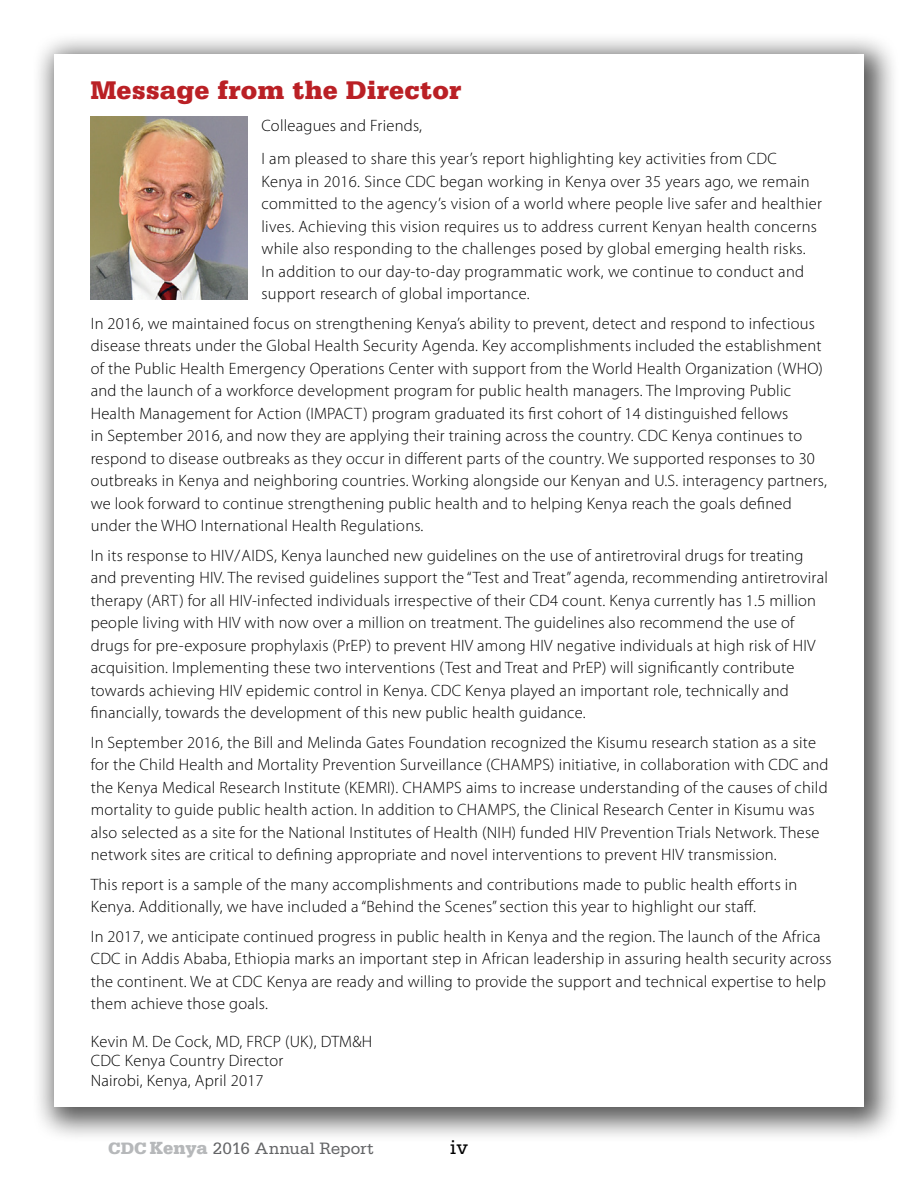
<style>
.page{position:relative;width:918px;height:1188px;background:#fff}
.page>*{position:absolute;margin:0;border:0;box-sizing:border-box;transform-origin:0 0}
.t1{font:900 27px "Serifa Std";letter-spacing:.015em;color:#ba2025}
.t2{font:21px "Serifa Std";color:#000}
.t3{font:17.4px "Serifa Std";letter-spacing:-.005em;color:#636466}
.P__First_Paragraph{font:300 16.5px/22.5px "Myriad Pro";letter-spacing:.015em;color:#000}
.s1{font-weight:900;color:#b6b8ba}
.s2{font-weight:900;font-size:18.6px;color:#b6b8ba}
</style>
<div class="page">
<div style="left:31px;top:32px;width:869px;height:1111px;background:#000;opacity:.66"></div>
<div style="left:54px;top:54px;width:810px;height:1053px;background:#fff"></div>
<img style="left:90px;top:117px;width:1px;height:182px">
<img style="left:91px;top:117px;width:157px;height:182px">
<h2 class="t1" style="left:91px;top:74px;width:372px">Message from the Director</h2>
<p class="P__First_Paragraph" style="left:261px;top:115px;width:162px">Colleagues and Friends,</p>
<p class="P__First_Paragraph" style="left:261px;top:148px;width:562px">I am pleased to share this year’s report highlighting key activities from CDC Kenya in 2016. Since CDC began working in Kenya over 35 years ago, we remain committed to the agency’s vision of a world where people live safer and healthier lives. Achieving this vision requires us to address current Kenyan health concerns while also responding to the challenges posed by global emerging health risks.<br>In addition to our day-to-day programmatic work, we continue to conduct and support research of global importance.</p>
<p class="P__First_Paragraph" style="left:91px;top:312px;width:738px">In 2016, we maintained focus on strengthening Kenya’s ability to prevent, detect and respond to infectious disease threats under the Global Health Security Agenda. Key accomplishments included the establishment of the Public Health Emergency Operations Center with support from the World Health Organization (WHO) and the launch of a workforce development program for public health managers. The Improving Public Health Management for Action (IMPACT) program graduated its first cohort of 14 distinguished fellows<br>in September 2016, and now they are applying their training across the country. CDC Kenya continues to respond to disease outbreaks as they occur in different parts of the country. We supported responses to 30 outbreaks in Kenya and neighboring countries. Working alongside our Kenyan and U.S. interagency partners, we look forward to continue strengthening public health and to helping Kenya reach the goals defined under the WHO International Health Regulations.</p>
<p class="P__First_Paragraph" style="left:91px;top:544px;width:739px">In its response to HIV/AIDS, Kenya launched new guidelines on the use of antiretroviral drugs for treating and preventing HIV. The revised guidelines support the “Test and Treat” agenda, recommending antiretroviral therapy (ART) for all HIV-infected individuals irrespective of their CD4 count. Kenya currently has 1.5 million people living with HIV with now over a million on treatment. The guidelines also recommend the use of drugs for pre-exposure prophylaxis (PrEP) to prevent HIV among HIV negative individuals at high risk of HIV acquisition. Implementing these two interventions (Test and Treat and PrEP) will significantly contribute towards achieving HIV epidemic control in Kenya. CDC Kenya played an important role, technically and financially, towards the development of this new public health guidance.</p>
<p class="P__First_Paragraph" style="left:91px;top:731px;width:739px">In September 2016, the Bill and Melinda Gates Foundation recognized the Kisumu research station as a site for the Child Health and Mortality Prevention Surveillance (CHAMPS) initiative, in collaboration with CDC and the Kenya Medical Research Institute (KEMRI). CHAMPS aims to increase understanding of the causes of child mortality to guide public health action. In addition to CHAMPS, the Clinical Research Center in Kisumu was also selected as a site for the National Institutes of Health (NIH) funded HIV Prevention Trials Network. These network sites are critical to defining appropriate and novel interventions to prevent HIV transmission.</p>
<p class="P__First_Paragraph" style="left:91px;top:873px;width:708px">This report is a sample of the many accomplishments and contributions made to public health efforts in<br>Kenya. Additionally, we have included a “Behind the Scenes” section this year to highlight our staff.</p>
<p class="P__First_Paragraph" style="left:91px;top:925px;width:742px">In 2017, we anticipate continued progress in public health in Kenya and the region. The launch of the Africa CDC in Addis Ababa, Ethiopia marks an important step in African leadership in assuring health security across the continent. We at CDC Kenya are ready and willing to provide the support and technical expertise to help them achieve those goals.</p>
<p class="P__First_Paragraph" style="left:91px;top:1030px;width:283px">Kevin M. De Cock, MD, FRCP (UK), DTM&amp;H</p>
<p class="P__First_Paragraph" style="left:91px;top:1050px;width:194px">CDC Kenya Country Director</p>
<p class="P__First_Paragraph" style="left:91px;top:1069px;width:174px">Nairobi, Kenya, April 2017</p>
<p class="t3" style="left:108px;top:1138px;width:267px"><span class="s1">CDC</span> <span class="s2">Kenya</span> 2016 Annual Report</p>
<p class="t2" style="left:450px;top:1136px;width:19px">iv</p>
</div>
